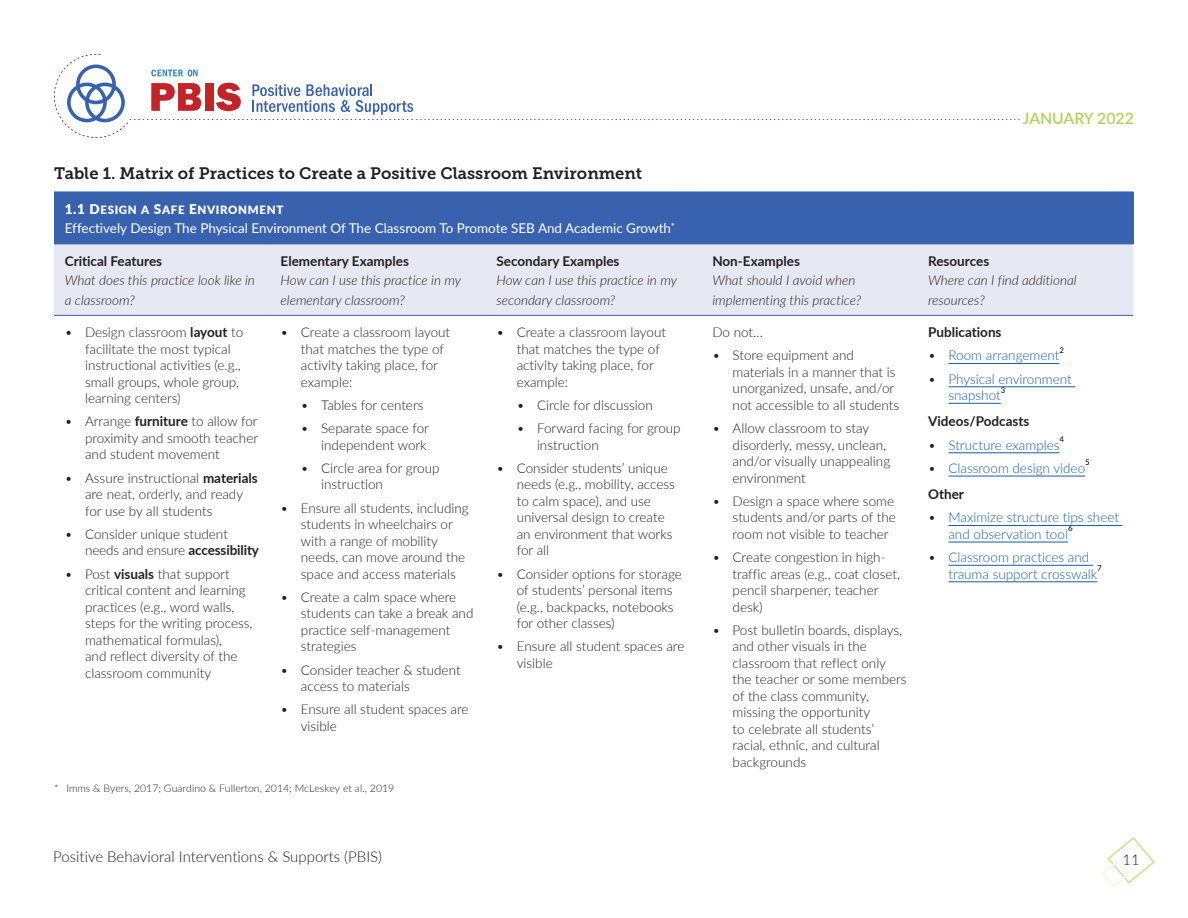
<style>
.page{position:relative;width:1188px;height:918px;background:#fff}
.page>*{position:absolute;margin:0;border:0;box-sizing:border-box;transform-origin:0 0}
.Subhead_2{font:16.5px "Museo Slab 700";color:#231f20}
.t1{font:600 15.75px "Lato";color:#b0d35b}
.t2{font:300 15px "Lato";color:#231f20}
.Table_copy{font:300 13.5px/16.5px "Lato";color:#231f20}
.Table_copy-2{font:italic 300 13.5px/19.5px "Lato";color:#231f20}
.t3{font:300 13.5px/16.5px "Lato";color:#175d9e}
.Table_Head{font:13.5px "Lato";color:#fff}
.Table_copy-3{font:700 13.5px "Lato";color:#231f20}
.Table_Subhead{font:700 13.5px "Lato";color:#231f20}
.Table_subtitle{font:11.55px "Lato Black SC850";letter-spacing:.06em;color:#fff}
.footnote{font:300 10.5px "Lato";color:#231f20}
.t4{font:7.8px "Lato";color:#000}
.s1{font-size:13.5px}
.s2{font-weight:700}
.s3{color:#231f20}
</style>
<div class="page">
<svg style="left:1101px;top:837px;width:54px;height:51px"></svg>
<svg style="left:54px;top:54px;width:966px;height:84px"></svg>
<div style="left:54px;top:192px;width:1079px;height:52px;background:#3962ae"></div>
<div style="left:54px;top:245px;width:1079px;height:70px;background:#e6e8f4"></div>
<hr style="left:54px;top:244px;width:216px;height:1px;background:#3962ae">
<hr style="left:270px;top:244px;width:216px;height:1px;background:#3962ae">
<hr style="left:486px;top:244px;width:216px;height:1px;background:#3962ae">
<hr style="left:702px;top:244px;width:215px;height:1px;background:#3962ae">
<hr style="left:917px;top:244px;width:216px;height:1px;background:#3962ae">
<hr style="left:54px;top:315px;width:216px;height:1px;background:#3962ae">
<hr style="left:270px;top:315px;width:216px;height:1px;background:#3962ae">
<hr style="left:486px;top:315px;width:216px;height:1px;background:#3962ae">
<hr style="left:702px;top:315px;width:215px;height:1px;background:#3962ae">
<hr style="left:917px;top:315px;width:216px;height:1px;background:#3962ae">
<hr style="left:948px;top:363px;width:111px;height:1px;background:#175d9e">
<hr style="left:948px;top:387px;width:127px;height:1px;background:#175d9e">
<hr style="left:948px;top:403px;width:53px;height:1px;background:#175d9e">
<hr style="left:948px;top:453px;width:112px;height:1px;background:#175d9e">
<hr style="left:948px;top:476px;width:137px;height:1px;background:#175d9e">
<hr style="left:948px;top:525px;width:174px;height:1px;background:#175d9e">
<hr style="left:948px;top:542px;width:120px;height:1px;background:#175d9e">
<hr style="left:948px;top:565px;width:145px;height:1px;background:#175d9e">
<hr style="left:948px;top:582px;width:149px;height:1px;background:#175d9e">
<h3 class="Subhead_2" style="left:54px;top:164px;width:590px">Table 1. Matrix of Practices to Create a Positive Classroom Environment</h3>
<p class="Table_subtitle" style="left:65px;top:201px;width:220px"><span class="s1">1.1 D</span>ESIGN A <span class="s1">S</span>AFE <span class="s1">E</span>NVIRONMENT</p>
<p class="Table_Head" style="left:65px;top:219px;width:611px">Effectively Design The Physical Environment Of The Classroom To Promote SEB And Academic Growth<sup>*</sup></p>
<p class="Table_copy-3" style="left:65px;top:251px;width:99px">Critical Features</p>
<p class="Table_copy-2" style="left:65px;top:270px;width:192px">What does this practice look like in a classroom?</p>
<p class="Table_copy-3" style="left:281px;top:251px;width:130px">Elementary Examples</p>
<p class="Table_copy-2" style="left:281px;top:270px;width:182px">How can I use this practice in my elementary classroom?</p>
<p class="Table_copy-3" style="left:496px;top:251px;width:125px">Secondary Examples</p>
<p class="Table_copy-2" style="left:496px;top:270px;width:182px">How can I use this practice in my secondary classroom?</p>
<p class="Table_copy" style="left:85px;top:323px;width:160px;text-indent:-20px">• Design classroom <span class="s2">layout</span> to facilitate the most typical instructional activities (e.g., small groups, whole group, learning centers)</p>
<p class="Table_copy" style="left:85px;top:413px;width:175px;text-align:justify;text-indent:-20px">• Arrange <span class="s2">furniture</span> to allow for proximity and smooth teacher and student movement</p>
<p class="Table_copy" style="left:85px;top:469px;width:174px;text-indent:-20px">• Assure instructional <span class="s2">materials </span>are neat, orderly, and ready for use by all students</p>
<p class="Table_copy" style="left:85px;top:525px;width:175px;text-indent:-20px">• Consider unique student needs and ensure <span class="s2">accessibility</span></p>
<p class="Table_copy" style="left:85px;top:565px;width:169px;text-indent:-20px">• Post <span class="s2">visuals</span> that support critical content and learning practices (e.g., word walls, steps for the writing process, mathematical formulas),<br>and reflect diversity of the classroom community</p>
<p class="Table_copy" style="left:301px;top:323px;width:151px;text-indent:-20px">• Create a classroom layout that matches the type of activity taking place, for example:</p>
<p class="Table_copy" style="left:301px;top:396px;width:124px">• Tables for centers</p>
<p class="Table_copy" style="left:301px;top:419px;width:130px;text-align:right">• Separate space for independent work</p>
<p class="Table_copy" style="left:321px;top:459px;width:120px;text-indent:-20px">• Circle area for group instruction</p>
<p class="Table_copy" style="left:301px;top:499px;width:169px;text-indent:-20px">• Ensure all students, including students in wheelchairs or with a range of mobility needs, can move around the space and access materials</p>
<p class="Table_copy" style="left:301px;top:588px;width:174px;text-indent:-20px">• Create a calm space where students can take a break and practice self-management strategies</p>
<p class="Table_copy" style="left:301px;top:661px;width:161px;text-indent:-20px">• Consider teacher &amp; student access to materials</p>
<p class="Table_copy" style="left:301px;top:701px;width:169px;text-indent:-20px">• Ensure all student spaces are visible</p>
<p class="footnote" style="left:54px;top:781px;width:342px">* Imms &amp; Byers, 2017; Guardino &amp; Fullerton, 2014; McLeskey et al., 2019</p>
<p class="Table_copy" style="left:517px;top:323px;width:151px;text-indent:-20px">• Create a classroom layout that matches the type of activity taking place, for example:</p>
<p class="Table_copy" style="left:517px;top:396px;width:138px">• Circle for discussion</p>
<p class="Table_copy" style="left:537px;top:419px;width:145px;text-indent:-20px">• Forward facing for group instruction</p>
<p class="Table_copy" style="left:517px;top:459px;width:160px;text-indent:-20px">• Consider students’ unique needs (e.g., mobility, access to calm space), and use universal design to create an environment that works for all</p>
<p class="Table_copy" style="left:517px;top:565px;width:167px;text-indent:-20px">• Consider options for storage of students’ personal items (e.g., backpacks, notebooks for other classes)</p>
<p class="Table_copy" style="left:517px;top:638px;width:169px;text-indent:-20px">• Ensure all student spaces are visible</p>
<p class="t1" style="left:1023px;top:107px;width:113px">JANUARY 2022</p>
<p class="Table_copy-3" style="left:712px;top:251px;width:89px">Non-Examples</p>
<p class="Table_copy-2" style="left:712px;top:270px;width:151px">What should I avoid when implementing this practice?</p>
<p class="Table_copy" style="left:712px;top:323px;width:52px">Do not…</p>
<p class="Table_copy" style="left:733px;top:347px;width:168px;text-indent:-20px">• Store equipment and materials in a manner that is unorganized, unsafe, and/or not accessible to all students</p>
<p class="Table_copy" style="left:733px;top:419px;width:159px;text-indent:-20px">• Allow classroom to stay disorderly, messy, unclean, and/or visually unappealing environment</p>
<p class="Table_copy" style="left:733px;top:492px;width:165px;text-indent:-20px">• Design a space where some students and/or parts of the room not visible to teacher</p>
<p class="Table_copy" style="left:733px;top:548px;width:169px;text-indent:-20px">• Create congestion in high&shy;traffic areas (e.g., coat closet, pencil sharpener, teacher desk)</p>
<p class="Table_copy" style="left:733px;top:621px;width:175px;text-indent:-20px">• Post bulletin boards, displays, and other visuals in the classroom that reflect only the teacher or some members of the class community, missing the opportunity<br>to celebrate all students’ racial, ethnic, and cultural backgrounds</p>
<p class="Table_copy-3" style="left:928px;top:251px;width:63px">Resources</p>
<p class="Table_copy-2" style="left:928px;top:270px;width:150px">Where can I find additional resources?</p>
<p class="Table_Subhead" style="left:928px;top:322px;width:75px">Publications</p>
<p class="t3" style="left:928px;top:347px;width:133px"><span class="s3">•</span> Room arrangement</p>
<p class="t4" style="left:1059px;top:344px;width:6px">2</p>
<p class="t3" style="left:948px;top:370px;width:125px;text-indent:-20px"><span class="s3">•</span> Physical environment snapshot</p>
<p class="t4" style="left:1001px;top:384px;width:6px">3</p>
<p class="Table_Subhead" style="left:928px;top:411px;width:103px">Videos/Podcasts</p>
<p class="t3" style="left:928px;top:436px;width:133px"><span class="s3">•</span> Structure examples</p>
<p class="t4" style="left:1060px;top:434px;width:6px">4</p>
<p class="t3" style="left:928px;top:459px;width:159px"><span class="s3">•</span> Classroom design video</p>
<p class="t4" style="left:1085px;top:457px;width:6px">5</p>
<p class="Table_Subhead" style="left:928px;top:484px;width:37px">Other</p>
<p class="t3" style="left:948px;top:509px;width:172px;text-indent:-20px"><span class="s3">•</span> Maximize structure tips sheet and observation tool</p>
<p class="t4" style="left:1068px;top:523px;width:6px">6</p>
<p class="t3" style="left:948px;top:548px;width:150px;text-indent:-20px"><span class="s3">•</span> Classroom practices and trauma support crosswalk</p>
<p class="t4" style="left:1097px;top:563px;width:6px">7</p>
<p class="t2" style="left:53px;top:846px;width:330px">Positive Behavioral Interventions &amp; Supports (PBIS)</p>
<p class="t2" style="left:1123px;top:849px;width:19px">11</p>
</div>
